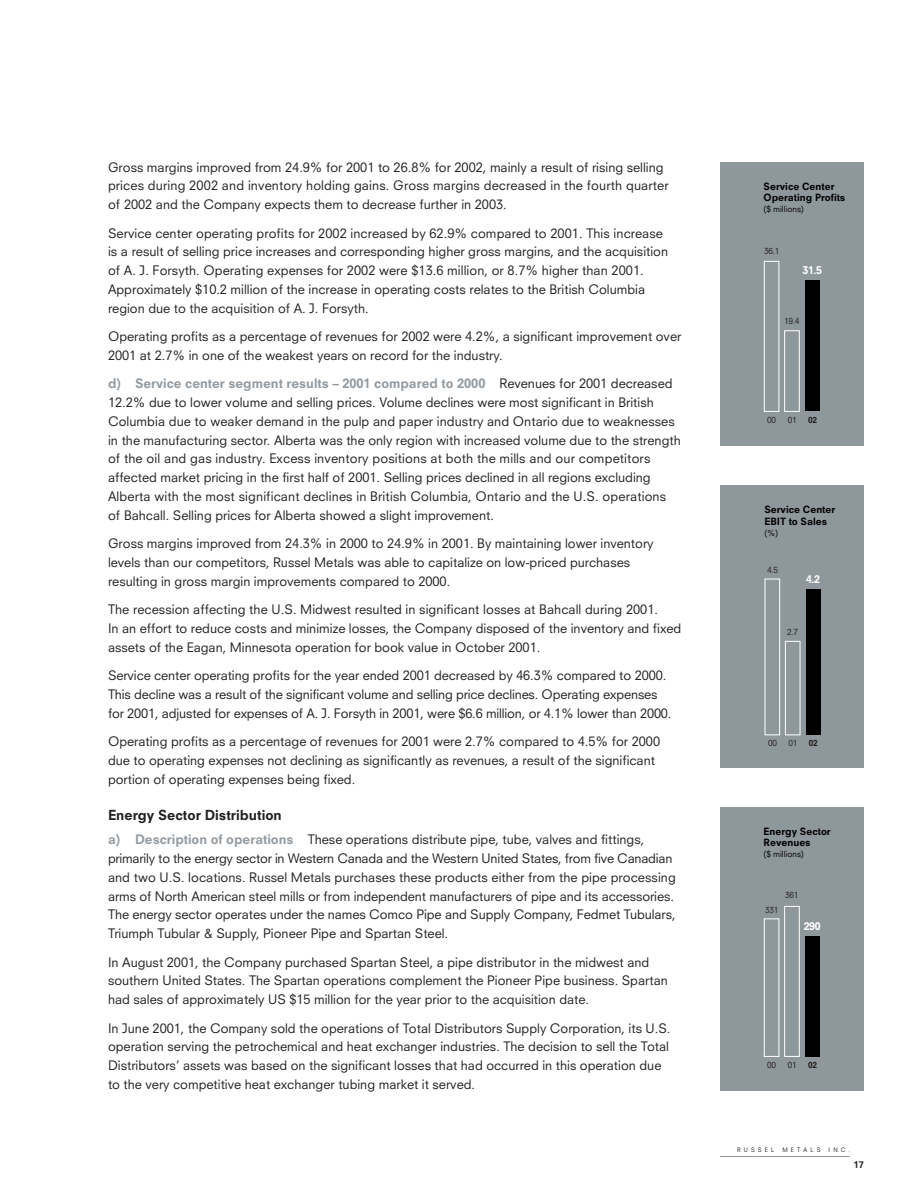
<style>
.page{position:relative;width:918px;height:1188px;background:#fff}
.page>*{position:absolute;margin:0;border:0;box-sizing:border-box;transform-origin:0 0}
.t1{font:800 13.5px "Neuzeit S";color:#231f1f}
.t2{font:12.75px/18.8px "Neuzeit S";color:#231f1f}
.t3{font:800 10.5px "Neuzeit S";color:#fff}
.t4{font:800 9.75px/11.2px "Neuzeit S";color:#000}
.t5{font:800 9px "Neuzeit S";color:#231f1f}
.t6{font:8.25px "Neuzeit S";letter-spacing:-.03em;color:#231f1f}
.t7{font:8.25px "Neuzeit S";color:#000}
.t8{font:800 8.25px "Neuzeit S";color:#231f1f}
.t9{font:6px "Neuzeit S";letter-spacing:.555em;color:#231f1f;scale:.95 1}
.s1{font-weight:800;color:#949ba0}
</style>
<div class="page">
<hr style="left:720px;top:1156px;width:130px;height:1px;background:#949ba0">
<div style="left:721px;top:485px;width:143px;height:283px;background:#8e979c"></div>
<svg style="left:764px;top:578px;width:37px;height:158px"></svg>
<div style="left:806px;top:589px;width:14px;height:146px;background:#000"></div>
<div style="left:720px;top:162px;width:144px;height:284px;background:#8e979c"></div>
<svg style="left:764px;top:261px;width:36px;height:151px"></svg>
<div style="left:805px;top:281px;width:15px;height:130px;background:#000"></div>
<div style="left:720px;top:807px;width:144px;height:283px;background:#8e979c"></div>
<svg style="left:764px;top:906px;width:36px;height:151px"></svg>
<div style="left:805px;top:936px;width:15px;height:120px;background:#000"></div>
<p class="t2" style="left:108px;top:159px;width:562px">Gross margins improved from 24.9% for 2001 to 26.8% for 2002, mainly a result of rising selling prices during 2002 and inventory holding gains. Gross margins decreased in the fourth quarter of 2002 and the Company expects them to decrease further in 2003.</p>
<p class="t2" style="left:108px;top:225px;width:562px">Service center operating profits for 2002 increased by 62.9% compared to 2001. This increase is a result of selling price increases and corresponding higher gross margins, and the acquisition of A. J. Forsyth. Operating expenses for 2002 were $13.6 million, or 8.7% higher than 2001.<br>Approximately $10.2 million of the increase in operating costs relates to the British Columbia region due to the acquisition of A. J. Forsyth.</p>
<p class="t2" style="left:108px;top:328px;width:575px">Operating profits as a percentage of revenues for 2002 were 4.2%, a significant improvement over<br>2001 at 2.7% in one of the weakest years on record for the industry.</p>
<p class="t2" style="left:108px;top:376px;width:574px"><span class="s1">d) Service center segment results – 2001 compared to 2000</span> Revenues for 2001 decreased 12.2% due to lower volume and selling prices. Volume declines were most significant in British Columbia due to weaker demand in the pulp and paper industry and Ontario due to weaknesses in the manufacturing sector. Alberta was the only region with increased volume due to the strength of the oil and gas industry. Excess inventory positions at both the mills and our competitors affected market pricing in the first half of 2001. Selling prices declined in all regions excluding Alberta with the most significant declines in British Columbia, Ontario and the U.S. operations of Bahcall. Selling prices for Alberta showed a slight improvement.</p>
<p class="t2" style="left:108px;top:535px;width:547px">Gross margins improved from 24.3% in 2000 to 24.9% in 2001. By maintaining lower inventory levels than our competitors, Russel Metals was able to capitalize on low-priced purchases resulting in gross margin improvements compared to 2000.</p>
<p class="t2" style="left:108px;top:601px;width:575px">The recession affecting the U.S. Midwest resulted in significant losses at Bahcall during 2001.<br>In an effort to reduce costs and minimize losses, the Company disposed of the inventory and fixed assets of the Eagan, Minnesota operation for book value in October 2001.</p>
<p class="t2" style="left:108px;top:667px;width:565px">Service center operating profits for the year ended 2001 decreased by 46.3% compared to 2000.<br>This decline was a result of the significant volume and selling price declines. Operating expenses for 2001, adjusted for expenses of A. J. Forsyth in 2001, were $6.6 million, or 4.1% lower than 2000.</p>
<p class="t2" style="left:108px;top:733px;width:554px">Operating profits as a percentage of revenues for 2001 were 2.7% compared to 4.5% for 2000 due to operating expenses not declining as significantly as revenues, a result of the significant portion of operating expenses being fixed.</p>
<p class="t1" style="left:108px;top:809px;width:175px">Energy Sector Distribution</p>
<p class="t2" style="left:108px;top:832px;width:569px"><span class="s1">a) Description of operations</span> These operations distribute pipe, tube, valves and fittings, primarily to the energy sector in Western Canada and the Western United States, from five Canadian and two U.S. locations. Russel Metals purchases these products either from the pipe processing arms of North American steel mills or from independent manufacturers of pipe and its accessories.<br>The energy sector operates under the names Comco Pipe and Supply Company, Fedmet Tubulars, Triumph Tubular &amp; Supply, Pioneer Pipe and Spartan Steel.</p>
<p class="t2" style="left:108px;top:954px;width:561px">In August 2001, the Company purchased Spartan Steel, a pipe distributor in the midwest and southern United States. The Spartan operations complement the Pioneer Pipe business. Spartan had sales of approximately US $15 million for the year prior to the acquisition date.</p>
<p class="t2" style="left:108px;top:1020px;width:564px">In June 2001, the Company sold the operations of Total Distributors Supply Corporation, its U.S. operation serving the petrochemical and heat exchanger industries. The decision to sell the Total Distributors’ assets was based on the significant losses that had occurred in this operation due to the very competitive heat exchanger tubing market it served.</p>
<p class="t4" style="left:764px;top:182px;width:83px">Service Center<br>Operating Profits</p>
<p class="t7" style="left:764px;top:206px;width:42px">($ millions)</p>
<p class="t6" style="left:764px;top:248px;width:17px">36.1</p>
<p class="t3" style="left:803px;top:266px;width:21px">31.5</p>
<p class="t6" style="left:784px;top:318px;width:17px">19.4</p>
<p class="t6" style="left:767px;top:417px;width:10px">00</p>
<p class="t6" style="left:788px;top:417px;width:10px">01</p>
<p class="t8" style="left:808px;top:417px;width:10px">02</p>
<p class="t4" style="left:764px;top:505px;width:72px">Service Center<br>EBIT to Sales</p>
<p class="t7" style="left:764px;top:530px;width:15px">(%)</p>
<p class="t6" style="left:767px;top:567px;width:12px">4.5</p>
<p class="t3" style="left:806px;top:575px;width:15px">4.2</p>
<p class="t6" style="left:787px;top:629px;width:12px">2.7</p>
<p class="t6" style="left:768px;top:740px;width:10px">00</p>
<p class="t6" style="left:788px;top:740px;width:10px">01</p>
<p class="t8" style="left:809px;top:740px;width:10px">02</p>
<p class="t4" style="left:764px;top:827px;width:69px">Energy Sector<br>Revenues</p>
<p class="t7" style="left:764px;top:851px;width:42px">($ millions)</p>
<p class="t6" style="left:765px;top:907px;width:15px">331</p>
<p class="t6" style="left:785px;top:892px;width:15px">361</p>
<p class="t3" style="left:804px;top:922px;width:18px">290</p>
<p class="t6" style="left:767px;top:1062px;width:10px">00</p>
<p class="t6" style="left:788px;top:1062px;width:10px">01</p>
<p class="t8" style="left:808px;top:1062px;width:10px">02</p>
<p class="t9" style="left:737px;top:1147px;width:41px">RUSSEL</p>
<p class="t9" style="left:782px;top:1147px;width:42px">METALS</p>
<p class="t9" style="left:829px;top:1147px;width:25px">INC.</p>
<p class="t5" style="left:854px;top:1161px;width:12px">17</p>
</div>
